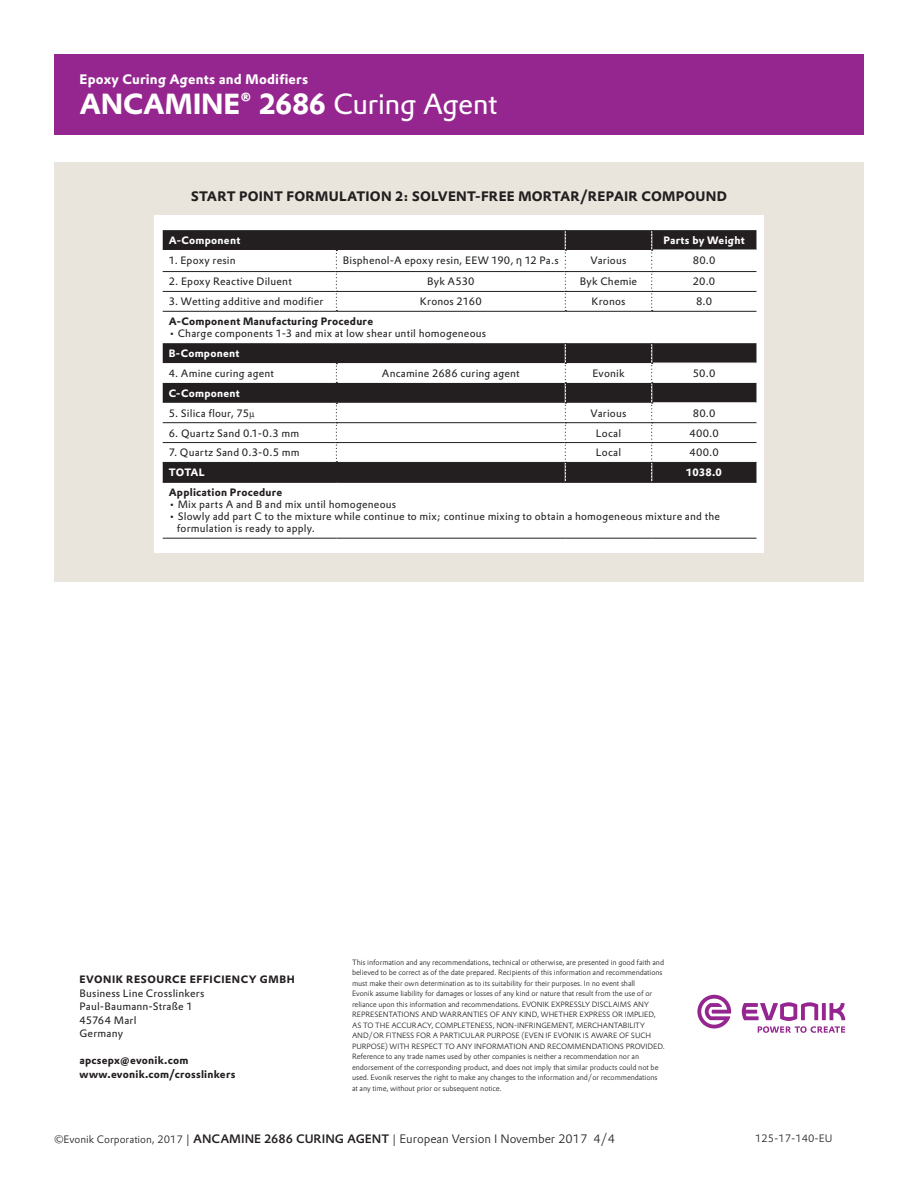
<style>
.page{position:relative;width:918px;height:1188px;background:#fff}
.page>*{position:absolute;margin:0;border:0;box-sizing:border-box;transform-origin:0 0}
.Headline_Prokyon_19{font:700 28.5px "Evonik Prokyon";letter-spacing:-.01em;color:#fff}
.Text_Column_Prokyon{font:700 13.5px "Evonik Prokyon";letter-spacing:.015em;color:#231f20}
.Rooftext_Prokyon_9{font:700 13.5px "Evonik Prokyon";letter-spacing:.015em;color:#fff}
.t1{font:300 12px "Evonik Prokyon";color:#231f20}
.Back_Pg_Corporate_In{font:10.5px/20px "Evonik Prokyon";letter-spacing:.02em;color:#231f20}
.Back_Pg_Corporate_In-2{font:700 10.5px "Evonik Prokyon";letter-spacing:.025em;color:#231f20}
.t2{font:700 10.5px "Evonik Prokyon";letter-spacing:.02em;color:#fff}
.Back_Pg_Corporate_In-3{font:700 10.5px "Evonik Prokyon";letter-spacing:.055em;color:#231f20}
.Copyright{font:300 10.5px "Evonik Prokyon";color:#231f20}
.Disclaimer{font:300 7.5px/10.5px "Evonik Prokyon";letter-spacing:-.01em;color:#231f20}
.s1{font-weight:400}
.s2{font-family:"Arial"}
.s3{font-weight:700;color:#fff}
.s4{font-size:10.5px}
.s5{font-weight:500}
</style>
<div class="page">
<div style="left:54px;top:54px;width:810px;height:81px;background:#95268f"></div>
<svg style="left:697px;top:995px;width:34px;height:34px"></svg>
<svg style="left:742px;top:1002px;width:103px;height:31px"></svg>
<div style="left:54px;top:162px;width:810px;height:419px;background:#e9e5dd"></div>
<div style="left:154px;top:215px;width:610px;height:338px;background:#fff"></div>
<svg style="left:163px;top:230px;width:593px;height:252px"></svg>
<hr style="left:652px;top:250px;width:104px;height:1px;background:#fff">
<hr style="left:652px;top:363px;width:104px;height:1px;background:#fff">
<hr style="left:652px;top:403px;width:104px;height:1px;background:#fff">
<hr style="left:163px;top:271px;width:173px;height:1px;background:#231f20">
<hr style="left:337px;top:271px;width:228px;height:1px;background:#231f20">
<hr style="left:566px;top:271px;width:85px;height:1px;background:#231f20">
<hr style="left:652px;top:271px;width:104px;height:1px;background:#231f20">
<hr style="left:163px;top:291px;width:173px;height:1px;background:#231f20">
<hr style="left:337px;top:291px;width:228px;height:1px;background:#231f20">
<hr style="left:566px;top:291px;width:85px;height:1px;background:#231f20">
<hr style="left:652px;top:291px;width:104px;height:1px;background:#231f20">
<hr style="left:163px;top:311px;width:173px;height:1px;background:#231f20">
<hr style="left:336px;top:311px;width:229px;height:1px;background:#231f20">
<hr style="left:565px;top:311px;width:87px;height:1px;background:#231f20">
<hr style="left:652px;top:311px;width:104px;height:1px;background:#231f20">
<hr style="left:163px;top:422px;width:173px;height:1px;background:#231f20">
<hr style="left:337px;top:422px;width:228px;height:1px;background:#231f20">
<hr style="left:566px;top:422px;width:85px;height:1px;background:#231f20">
<hr style="left:652px;top:422px;width:104px;height:1px;background:#231f20">
<hr style="left:163px;top:442px;width:173px;height:1px;background:#231f20">
<hr style="left:337px;top:442px;width:228px;height:1px;background:#231f20">
<hr style="left:566px;top:442px;width:85px;height:1px;background:#231f20">
<hr style="left:652px;top:442px;width:104px;height:1px;background:#231f20">
<hr style="left:163px;top:462px;width:173px;height:1px;background:#231f20">
<hr style="left:336px;top:462px;width:229px;height:1px;background:#231f20">
<hr style="left:566px;top:462px;width:85px;height:1px;background:#231f20">
<hr style="left:652px;top:462px;width:104px;height:1px;background:#231f20">
<hr style="left:163px;top:482px;width:173px;height:1px;background:#231f20">
<hr style="left:336px;top:482px;width:229px;height:1px;background:#231f20">
<hr style="left:565px;top:482px;width:87px;height:1px;background:#231f20">
<hr style="left:652px;top:482px;width:104px;height:1px;background:#231f20">
<svg style="left:336px;top:250px;width:1px;height:61px"></svg>
<svg style="left:565px;top:230px;width:1px;height:81px"></svg>
<svg style="left:651px;top:230px;width:2px;height:81px"></svg>
<svg style="left:336px;top:363px;width:1px;height:20px"></svg>
<svg style="left:336px;top:403px;width:1px;height:59px"></svg>
<svg style="left:565px;top:343px;width:1px;height:139px"></svg>
<svg style="left:651px;top:343px;width:2px;height:139px"></svg>
<hr style="left:163px;top:538px;width:173px;height:1px;background:#231f20">
<hr style="left:336px;top:538px;width:229px;height:1px;background:#231f20">
<hr style="left:565px;top:538px;width:87px;height:1px;background:#231f20">
<hr style="left:652px;top:538px;width:104px;height:1px;background:#231f20">
<p class="Rooftext_Prokyon_9" style="left:80px;top:69px;width:230px">Epoxy Curing Agents and Modifiers</p>
<p class="Headline_Prokyon_19" style="left:80px;top:81px;width:420px">ANCAMINE® 2686 <span class="s1">Curing Agent</span></p>
<p class="Text_Column_Prokyon" style="left:191px;top:186px;width:537px">START POINT FORMULATION 2: SOLVENT-FREE MORTAR/REPAIR COMPOUND</p>
<p class="t2" style="left:169px;top:232px;width:73px">A-Component</p>
<p class="t2" style="left:663px;top:232px;width:83px">Parts by Weight</p>
<p class="Back_Pg_Corporate_In" style="left:169px;top:250px;width:68px">1. Epoxy resin</p>
<p class="Back_Pg_Corporate_In" style="left:343px;top:250px;width:217px">Bisphenol-A epoxy resin, EEW 190, <span class="s2">η</span> 12 Pa.s</p>
<p class="Back_Pg_Corporate_In" style="left:591px;top:250px;width:37px">Various</p>
<p class="Back_Pg_Corporate_In" style="left:693px;top:250px;width:24px">80.0</p>
<p class="Back_Pg_Corporate_In" style="left:169px;top:271px;width:125px">2. Epoxy Reactive Diluent</p>
<p class="Back_Pg_Corporate_In" style="left:427px;top:271px;width:49px">Byk A530</p>
<p class="Back_Pg_Corporate_In" style="left:580px;top:271px;width:59px">Byk Chemie</p>
<p class="Back_Pg_Corporate_In" style="left:693px;top:271px;width:24px">20.0</p>
<p class="Back_Pg_Corporate_In" style="left:169px;top:291px;width:156px">3. Wetting additive and modifier</p>
<p class="Back_Pg_Corporate_In" style="left:420px;top:291px;width:63px">Kronos 2160</p>
<p class="Back_Pg_Corporate_In" style="left:592px;top:291px;width:35px">Kronos</p>
<p class="Back_Pg_Corporate_In" style="left:696px;top:291px;width:18px">8.0</p>
<p class="Back_Pg_Corporate_In-2" style="left:169px;top:313px;width:206px">A-Component Manufacturing Procedure</p>
<p class="Back_Pg_Corporate_In" style="left:169px;top:323px;width:319px">• Charge components 1-3 and mix at low shear until homogeneous<br><span class="s3">B-Component</span></p>
<p class="Back_Pg_Corporate_In" style="left:169px;top:363px;width:107px">4. Amine curing agent</p>
<p class="Back_Pg_Corporate_In" style="left:382px;top:363px;width:139px">Ancamine 2686 curing agent</p>
<p class="Back_Pg_Corporate_In" style="left:592px;top:363px;width:34px">Evonik</p>
<p class="Back_Pg_Corporate_In" style="left:693px;top:363px;width:24px">50.0</p>
<p class="t2" style="left:169px;top:385px;width:73px">C-Component</p>
<p class="Back_Pg_Corporate_In" style="left:169px;top:402px;width:88px">5. Silica flour, 75μ</p>
<p class="Back_Pg_Corporate_In" style="left:591px;top:402px;width:37px">Various</p>
<p class="Back_Pg_Corporate_In" style="left:693px;top:402px;width:24px">80.0</p>
<p class="Back_Pg_Corporate_In" style="left:169px;top:422px;width:132px">6. Quartz Sand 0.1-0.3 mm</p>
<p class="Back_Pg_Corporate_In" style="left:596px;top:422px;width:27px">Local</p>
<p class="Back_Pg_Corporate_In" style="left:689px;top:422px;width:31px">400.0</p>
<p class="Back_Pg_Corporate_In" style="left:169px;top:442px;width:132px">7. Quartz Sand 0.3-0.5 mm</p>
<p class="Back_Pg_Corporate_In" style="left:596px;top:442px;width:27px">Local</p>
<p class="Back_Pg_Corporate_In" style="left:689px;top:442px;width:31px">400.0</p>
<p class="t2" style="left:169px;top:464px;width:38px">TOTAL</p>
<p class="t2" style="left:686px;top:464px;width:37px">1038.0</p>
<p class="Back_Pg_Corporate_In-2" style="left:169px;top:484px;width:115px">Application Procedure</p>
<p class="Back_Pg_Corporate_In" style="left:169px;top:494px;width:229px">• Mix parts A and B and mix until homogeneous</p>
<p class="Back_Pg_Corporate_In" style="left:177px;top:510px;width:545px;line-height:12px;text-indent:-8px">• Slowly add part C to the mixture while continue to mix; continue mixing to obtain a homogeneous mixture and the formulation is ready to apply.</p>
<p class="Back_Pg_Corporate_In-3" style="left:80px;top:971px;width:217px">EVONIK RESOURCE EFFICIENCY GMBH</p>
<p class="Back_Pg_Corporate_In" style="left:80px;top:982px;width:126px">Business Line Crosslinkers</p>
<p class="Back_Pg_Corporate_In" style="left:80px;top:996px;width:115px">Paul-Baumann-Straße 1</p>
<p class="Back_Pg_Corporate_In" style="left:80px;top:1009px;width:58px">45764 Marl</p>
<p class="Back_Pg_Corporate_In" style="left:80px;top:1023px;width:45px">Germany</p>
<p class="Back_Pg_Corporate_In-2" style="left:80px;top:1052px;width:110px">apcsepx@evonik.com</p>
<p class="Back_Pg_Corporate_In-2" style="left:80px;top:1065px;width:157px">www.evonik.com/crosslinkers</p>
<p class="Disclaimer" style="left:352px;top:956px;width:314px">This information and any recommendations, technical or otherwise, are presented in good faith and believed to be correct as of the date prepared. Recipients of this information and recommendations must make their own determination as to its suitability for their purposes. In no event shall<br>Evonik assume liability for damages or losses of any kind or nature that result from the use of or reliance upon this information and recommendations. EVONIK EXPRESSLY DISCLAIMS ANY REPRESENTATIONS AND WARRANTIES OF ANY KIND, WHETHER EXPRESS OR IMPLIED, AS TO THE ACCURACY, COMPLETENESS, NON-INFRINGEMENT, MERCHANTABILITY AND/OR FITNESS FOR A PARTICULAR PURPOSE (EVEN IF EVONIK IS AWARE OF SUCH PURPOSE) WITH RESPECT TO ANY INFORMATION AND RECOMMENDATIONS PROVIDED.<br>Reference to any trade names used by other companies is neither a recommendation nor an endorsement of the corresponding product, and does not imply that similar products could not be used. Evonik reserves the right to make any changes to the information and/or recommendations at any time, without prior or subsequent notice.</p>
<p class="t1" style="left:54px;top:1130px;width:563px"><span class="s4">©Evonik Corporation, 2017</span> | <span class="s5">ANCAMINE 2686 CURING AGENT</span> | European Version I November 2017 4/4</p>
<p class="Copyright" style="left:755px;top:1130px;width:79px">125-17-140-EU</p>
</div>
